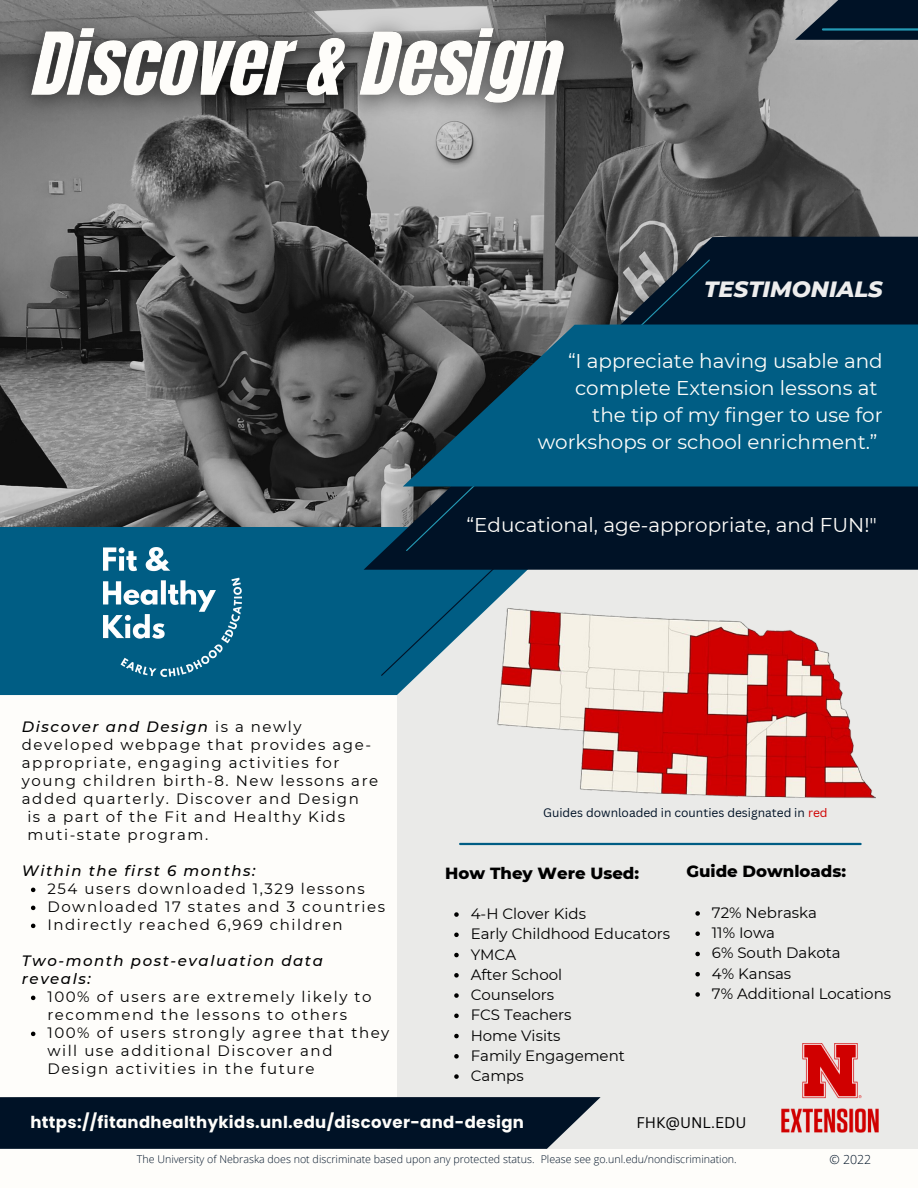
<style>
.page{position:relative;width:918px;height:1188px;background:#fefdfa}
.page>*{position:absolute;margin:0;border:0;box-sizing:border-box;transform-origin:0 0}
.t1{font:italic 800 22.5px "Montserrat";color:#ededed}
.t2{font:19.95px/27px "Montserrat";color:#fefdfa;text-align:right}
.t3{font:700 16.5px "Poppins";letter-spacing:.02em;color:#fefdfa}
.t4{font:800 16.5px "Montserrat";color:#000}
.t5{font:15px/18px "Montserrat";letter-spacing:.105em;color:#000}
.t6{font:15px/20.2px "Montserrat";color:#000}
.t7{font:italic 500 15px/18px "Montserrat";letter-spacing:.105em;color:#000}
.t8{font:15px "Canva Sans";color:#000}
.t9{font:300 12.45px "Open Sans";color:#001226}
.t10{font:12px "Canva Sans";color:#001226}
.t11{font:300 10.65px "Open Sans";color:#001226}
.s1{font-weight:400;font-style:normal}
.s2{color:#d00000}
</style>
<div class="page">
<div style="left:397px;top:570px;width:521px;height:579px;background:#eaeae8"></div>
<div style="left:0;top:526px;width:416px;height:169px;background:#005d84"></div>
<img style="left:0;top:0;width:918px;height:526px">
<svg style="left:380px;top:570px;width:147px;height:107px"></svg>
<svg style="left:364px;top:237px;width:554px;height:333px;background:#192735"></svg>
<svg style="left:0;top:1097px;width:601px;height:52px;background:#0b1c2f"></svg>
<svg style="left:795px;top:0;width:123px;height:40px;background:#233242"></svg>
<svg style="left:405px;top:258px;width:306px;height:294px;background:#2a3540"></svg>
<svg style="left:403px;top:325px;width:515px;height:162px;background:#0c5979"></svg>
<hr style="left:823px;top:28px;width:95px;height:3px;background:#249ab5">
<hr style="left:460px;top:843px;width:401px;height:2px;background:#005d84">
<img style="left:782px;top:1044px;width:96px;height:88px">
<img style="left:104px;top:547px;width:137px;height:130px">
<img style="left:495px;top:607px;width:380px;height:192px">
<svg style="left:31px;top:888px;width:4px;height:4px"></svg>
<svg style="left:31px;top:906px;width:4px;height:4px"></svg>
<svg style="left:31px;top:924px;width:4px;height:4px"></svg>
<svg style="left:31px;top:996px;width:4px;height:4px"></svg>
<svg style="left:31px;top:1032px;width:4px;height:4px"></svg>
<img style="left:0;top:0;width:597px;height:154px">
<svg style="left:695px;top:911px;width:5px;height:5px"></svg>
<svg style="left:695px;top:931px;width:5px;height:5px"></svg>
<svg style="left:695px;top:952px;width:5px;height:4px"></svg>
<svg style="left:695px;top:972px;width:5px;height:4px"></svg>
<svg style="left:695px;top:992px;width:5px;height:5px"></svg>
<svg style="left:454px;top:912px;width:5px;height:5px"></svg>
<svg style="left:454px;top:933px;width:5px;height:4px"></svg>
<svg style="left:454px;top:953px;width:5px;height:4px"></svg>
<svg style="left:454px;top:973px;width:5px;height:5px"></svg>
<svg style="left:454px;top:993px;width:5px;height:5px"></svg>
<svg style="left:454px;top:1014px;width:5px;height:4px"></svg>
<svg style="left:454px;top:1034px;width:5px;height:4px"></svg>
<svg style="left:454px;top:1054px;width:5px;height:5px"></svg>
<svg style="left:454px;top:1074px;width:5px;height:5px"></svg>
<h1 class="t1" style="left:704px;top:275px;width:180px">TESTIMONIALS</h1>
<h2 class="t2" style="left:538px;top:348px;width:347px">“I appreciate having usable and complete Extension lessons at<br>the tip of my finger to use for workshops or school enrichment.”</h2>
<h2 class="t2" style="left:467px;top:511px;width:412px">“Educational, age-appropriate, and FUN!"</h2>
<p class="t7" style="left:22px;top:718px;width:281px">Discover and Design <span class="s1">is a newly</span></p>
<p class="t5" style="left:22px;top:736px;width:351px">developed webpage that provides age-</p>
<p class="t5" style="left:22px;top:754px;width:319px">appropriate, engaging activities for</p>
<p class="t5" style="left:22px;top:772px;width:358px">young children birth-8. New lessons are</p>
<p class="t5" style="left:22px;top:790px;width:338px">added quarterly. Discover and Design</p>
<p class="t5" style="left:27px;top:808px;width:319px">is a part of the Fit and Healthy Kids</p>
<p class="t5" style="left:27px;top:826px;width:182px">muti-state program.</p>
<p class="t7" style="left:22px;top:862px;width:235px">Within the first 6 months:</p>
<p class="t5" style="left:47px;top:880px;width:339px">254 users downloaded 1,329 lessons<br>Downloaded 17 states and 3 countries<br>Indirectly reached 6,969 children</p>
<p class="t7" style="left:22px;top:952px;width:302px">Two-month post-evaluation data reveals:</p>
<p class="t5" style="left:47px;top:988px;width:344px">100% of users are extremely likely to recommend the lessons to others 100% of users strongly agree that they will use additional Discover and Design activities in the future</p>
<p class="t10" style="left:543px;top:804px;width:286px">Guides downloaded in counties designated in <span class="s2">red</span></p>
<p class="t4" style="left:445px;top:863px;width:195px">How They Were Used:</p>
<p class="t6" style="left:471px;top:904px;width:201px">4-H Clover Kids<br>Early Childhood Educators<br>YMCA<br>After School<br>Counselors<br>FCS Teachers<br>Home Visits<br>Family Engagement<br>Camps</p>
<p class="t4" style="left:686px;top:861px;width:161px">Guide Downloads:</p>
<p class="t6" style="left:712px;top:902px;width:181px">72% Nebraska<br>11% Iowa<br>6% South Dakota<br>4% Kansas<br>7% Additional Locations</p>
<p class="t3" style="left:30px;top:1111px;width:495px">https://fitandhealthykids.unl.edu/discover-and-design</p>
<p class="t11" style="left:137px;top:1151px;width:601px">The University of Nebraska does not discriminate based upon any protected status. Please see go.unl.edu/nondiscrimination.</p>
<p class="t8" style="left:636px;top:1112px;width:112px">FHK@UNL.EDU</p>
<p class="t9" style="left:829px;top:1151px;width:43px">© 2022</p>
</div>
